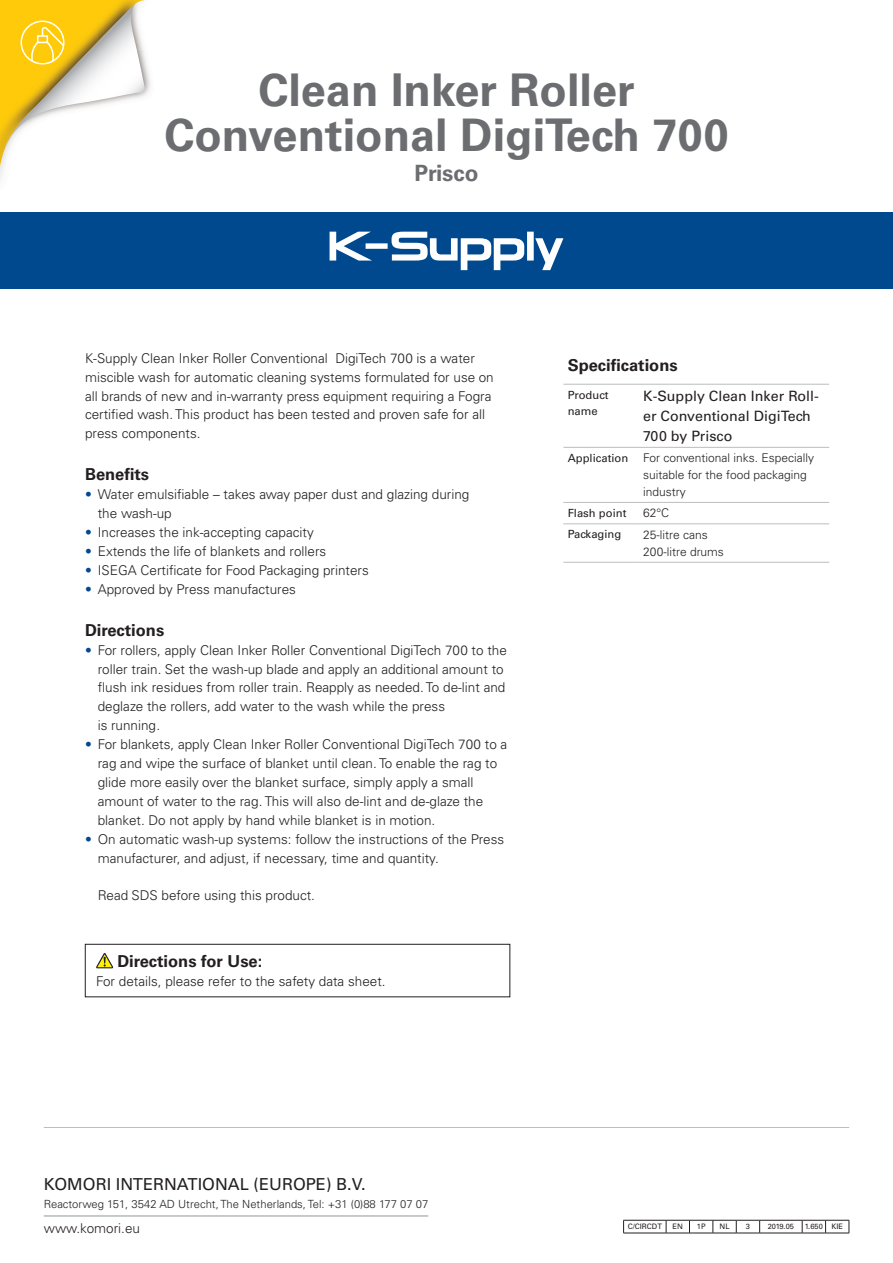
<style>
.page{position:relative;width:893px;height:1263px;background:#fff}
.page>*{position:absolute;margin:0;border:0;box-sizing:border-box;transform-origin:0 0}
.t1{font:700 45px/45px "Univers LT Pro 65";color:#6c6d70;text-align:center}
.t2{font:700 22.5px "Univers LT Pro 65";color:#6c6d70}
.t3{font:700 16.5px "Univers LT Pro 65";color:#231f20}
.t4{font:16.5px "Univers LT Pro 55 Roman";color:#231f20}
.t5{font:14.25px/20px "Univers LT Pro 55 Roman";color:#231f20}
.t6{font:300 13.5px/18.9px "Univers LT Pro 45";color:#231f20}
.t7{font:300 12px/16.8px "Univers LT Pro 45";color:#231f20}
.t8{font:300 11.25px "Univers LT Pro 45";color:#231f20}
.t9{font:11.25px/15.8px "Univers LT Pro 55 Roman";color:#231f20}
.t10{font:7.5px "Univers LT Pro 55 Roman";color:#231f20}
.s1{color:#01498e}
.s2{font-family:"Univers LT Pro 55 Roman";font-weight:400;font-size:11.25px}
</style>
<div class="page">
<div style="left:85px;top:944px;width:425px;height:53px;border:1px solid #231f20"></div>
<svg style="left:96px;top:953px;width:17px;height:15px"></svg>
<div style="left:0;top:213px;width:893px;height:76px;background:#01498e"></div>
<div style="left:527px;top:232px;width:7px;height:29px;background:#fff"></div>
<div style="left:366px;top:243px;width:22px;height:6px;background:#fff"></div>
<svg style="left:330px;top:232px;width:42px;height:29px"></svg>
<svg style="left:535px;top:238px;width:28px;height:32px"></svg>
<svg style="left:391px;top:232px;width:133px;height:38px"></svg>
<hr style="left:44px;top:1127px;width:805px;height:1px;background:#bcbdc0">
<svg style="left:0;top:0;width:160px;height:213px"></svg>
<hr style="left:44px;top:1216px;width:384px;height:1px;background:#939598">
<hr style="left:623px;top:1220px;width:43px;height:1px;background:#231f20">
<svg style="left:623px;top:1220px;width:1px;height:13px"></svg>
<hr style="left:760px;top:1220px;width:42px;height:1px;background:#231f20">
<hr style="left:623px;top:1233px;width:43px;height:1px;background:#231f20">
<hr style="left:760px;top:1233px;width:42px;height:1px;background:#231f20">
<svg style="left:666px;top:1220px;width:94px;height:14px"></svg>
<svg style="left:802px;top:1220px;width:48px;height:14px"></svg>
<hr style="left:563px;top:447px;width:76px;height:1px;background:#bcbdc0">
<hr style="left:639px;top:447px;width:190px;height:1px;background:#bcbdc0">
<hr style="left:563px;top:502px;width:76px;height:1px;background:#bcbdc0">
<hr style="left:639px;top:502px;width:190px;height:1px;background:#bcbdc0">
<hr style="left:563px;top:524px;width:76px;height:1px;background:#bcbdc0">
<hr style="left:639px;top:524px;width:190px;height:1px;background:#bcbdc0">
<hr style="left:563px;top:384px;width:76px;height:1px;background:#bcbdc0">
<hr style="left:639px;top:384px;width:190px;height:1px;background:#bcbdc0">
<hr style="left:563px;top:562px;width:76px;height:1px;background:#bcbdc0">
<hr style="left:639px;top:562px;width:190px;height:1px;background:#bcbdc0">
<h1 class="t1" style="left:164px;top:66px;width:566px">Clean Inker Roller<br>Conventional DigiTech 700</h1>
<h2 class="t2" style="left:414px;top:157px;width:66px">Prisco</h2>
<p class="t6" style="left:85px;top:348px;width:410px">K-Supply Clean Inker Roller Conventional DigiTech 700 is a water miscible wash for automatic cleaning systems formulated for use on all brands of new and in-warranty press equipment requiring a Fogra certified wash. This product has been tested and proven safe for all press components.</p>
<p class="t3" style="left:85px;top:463px;width:66px">Benefits</p>
<p class="t6" style="left:98px;top:485px;width:373px;text-indent:-13px"><span class="s1">•</span> Water emulsifiable – takes away paper dust and glazing during the wash-up</p>
<p class="t6" style="left:85px;top:522px;width:230px"><span class="s1">•</span> Increases the ink-accepting capacity</p>
<p class="t6" style="left:85px;top:541px;width:243px"><span class="s1">•</span> Extends the life of blankets and rollers</p>
<p class="t6" style="left:85px;top:560px;width:285px"><span class="s1">•</span> ISEGA Certificate for Food Packaging printers</p>
<p class="t6" style="left:85px;top:579px;width:212px"><span class="s1">•</span> Approved by Press manufactures</p>
<p class="t3" style="left:85px;top:618px;width:81px">Directions</p>
<p class="t6" style="left:98px;top:640px;width:411px;text-indent:-13px"><span class="s1">•</span> For rollers, apply Clean Inker Roller Conventional DigiTech 700 to the roller train. Set the wash-up blade and apply an additional amount to flush ink residues from roller train. Reapply as needed. To de-lint and deglaze the rollers, add water to the wash while the press<br>is running.</p>
<p class="t6" style="left:98px;top:735px;width:411px;text-indent:-13px"><span class="s1">•</span> For blankets, apply Clean Inker Roller Conventional DigiTech 700 to a rag and wipe the surface of blanket until clean. To enable the rag to glide more easily over the blanket surface, simply apply a small amount of water to the rag. This will also de-lint and de-glaze the blanket. Do not apply by hand while blanket is in motion.</p>
<p class="t6" style="left:98px;top:829px;width:408px;text-indent:-13px"><span class="s1">•</span> On automatic wash-up systems: follow the instructions of the Press manufacturer, and adjust, if necessary, time and quantity.</p>
<p class="t6" style="left:98px;top:886px;width:219px">Read SDS before using this product.</p>
<p class="t3" style="left:117px;top:950px;width:146px">Directions for Use:</p>
<p class="t6" style="left:96px;top:971px;width:291px">For details, please refer to the safety data sheet.</p>
<p class="t3" style="left:568px;top:354px;width:112px">Specifications</p>
<p class="t9" style="left:568px;top:386px;width:43px">Product name</p>
<p class="t5" style="left:643px;top:385px;width:177px">K-Supply Clean Inker Roll&shy;er Conventional DigiTech<br>700 by Prisco</p>
<p class="t7" style="left:643px;top:449px;width:173px;text-indent:-75px"><span class="s2">Application</span> For conventional inks. Especially suitable for the food packaging industry</p>
<p class="t9" style="left:568px;top:504px;width:60px">Flash point</p>
<p class="t7" style="left:643px;top:504px;width:28px">62°C</p>
<p class="t9" style="left:568px;top:526px;width:55px">Packaging</p>
<p class="t7" style="left:643px;top:526px;width:82px">25-litre cans<br>200-litre drums</p>
<p class="t4" style="left:44px;top:1172px;width:323px">KOMORI INTERNATIONAL (EUROPE) B.V.</p>
<p class="t8" style="left:44px;top:1196px;width:386px">Reactorweg 151, 3542 AD Utrecht, The Netherlands, Tel: +31 (0)88 177 07 07</p>
<p class="t6" style="left:44px;top:1218px;width:98px">www.komori.eu</p>
<p class="t10" style="left:628px;top:1221px;width:36px">C/CIRCDT</p>
<p class="t10" style="left:673px;top:1221px;width:12px">EN</p>
<p class="t10" style="left:697px;top:1221px;width:10px">1P</p>
<p class="t10" style="left:720px;top:1221px;width:12px">NL</p>
<p class="t10" style="left:746px;top:1221px;width:6px">3</p>
<p class="t10" style="left:768px;top:1221px;width:28px">2019.05</p>
<p class="t10" style="left:805px;top:1221px;width:40px">1.650 KIE</p>
</div>
